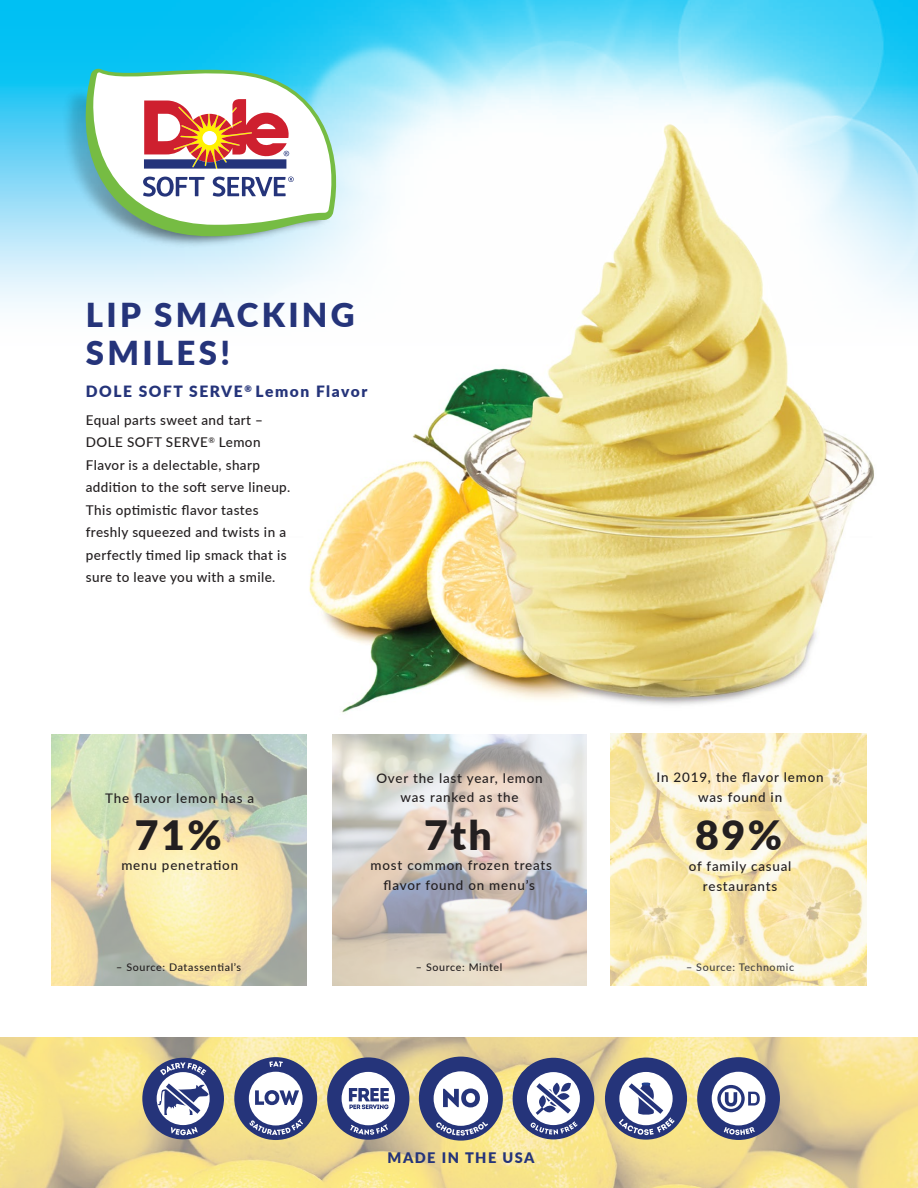
<style>
.page{position:relative;width:918px;height:1188px;background:#fff}
.page>*{position:absolute;margin:0;border:0;box-sizing:border-box;transform-origin:0 0}
.t1{font:900 40.5px "Lato";letter-spacing:.06em;color:#231f20}
.t2{font:900 33px/38px "Lato";letter-spacing:.1em;color:#25347a}
.t3{font:900 15.6px "Lato";letter-spacing:.1em;color:#25347a}
.t4{font:900 14.55px "Lato";letter-spacing:.1em;color:#25347a}
.t5{font:500 13.5px/22.5px "Lato";letter-spacing:.03em;color:#231f20}
.t6{font:500 13.2px/19.8px "Lato";letter-spacing:.06em;color:#231f20;text-align:center}
.t7{font:500 10.5px "Lato";letter-spacing:.06em;color:#231f20}
.t8{font:500 10.5px "Lato";letter-spacing:.06em;color:#414042}
</style>
<div class="page">
<svg style="left:0;top:1037px;width:918px;height:151px;background:#edd990"></svg>
<svg style="left:0;top:0;width:112px;height:309px;background:#69d6f7"></svg>
<img style="left:112px;top:0;width:806px;height:309px">
<img style="left:332px;top:735px;width:255px;height:251px">
<img style="left:52px;top:735px;width:255px;height:251px">
<img style="left:610px;top:734px;width:256px;height:252px">
<svg style="left:697px;top:1057px;width:83px;height:83px"></svg>
<svg style="left:327px;top:1057px;width:82px;height:83px"></svg>
<div style="left:605px;top:1058px;width:82px;height:82px;background:#25347a;border-radius:50%"></div>
<div style="left:619px;top:1072px;width:54px;height:53px;background:#fff;border-radius:50%"></div>
<svg style="left:619px;top:1081px;width:56px;height:54px"></svg>
<div style="left:513px;top:1058px;width:81px;height:81px;background:#25347a;border-radius:50%"></div>
<div style="left:527px;top:1072px;width:53px;height:53px;background:#fff;border-radius:50%"></div>
<svg style="left:531px;top:1080px;width:47px;height:55px"></svg>
<div style="left:142px;top:1058px;width:82px;height:81px;background:#25347a;border-radius:50%"></div>
<div style="left:157px;top:1072px;width:53px;height:53px;background:#fff;border-radius:50%"></div>
<svg style="left:171px;top:1127px;width:27px;height:8px"></svg>
<svg style="left:158px;top:1081px;width:51px;height:35px"></svg>
<svg style="left:160px;top:1062px;width:46px;height:13px"></svg>
<svg style="left:234px;top:1057px;width:83px;height:83px"></svg>
<svg style="left:419px;top:1057px;width:84px;height:84px"></svg>
<img style="left:295px;top:122px;width:581px;height:591px">
<img style="left:48px;top:57px;width:291px;height:208px">
<svg style="left:85px;top:65px;width:254px;height:171px"></svg>
<h2 class="t2" style="left:86px;top:295px;width:270px">LIP SMACKING<br>SMILES!</h2>
<p class="t3" style="left:86px;top:380px;width:283px">DOLE SOFT SERVE<sup>®</sup> Lemon Flavor</p>
<p class="t5" style="left:86px;top:408px;width:206px">Equal parts sweet and tart –<br>DOLE SOFT SERVE<sup>®</sup> Lemon<br>Flavor is a delectable, sharp addition to the soft serve lineup.<br>This optimistic flavor tastes freshly squeezed and twists in a perfectly timed lip smack that is sure to leave you with a smile.</p>
<p class="t6" style="left:105px;top:788px;width:150px">The flavor lemon has a</p>
<h1 class="t1" style="left:135px;top:805px;width:88px">71%</h1>
<p class="t6" style="left:121px;top:855px;width:118px">menu penetration</p>
<p class="t6" style="left:376px;top:767px;width:168px">Over the last year, lemon was ranked as the</p>
<h1 class="t1" style="left:424px;top:805px;width:69px">7th</h1>
<p class="t6" style="left:371px;top:855px;width:183px">most common frozen treats flavor found on menu’s</p>
<p class="t6" style="left:657px;top:767px;width:169px">In 2019, the flavor lemon was found in</p>
<h1 class="t1" style="left:695px;top:804px;width:88px">89%</h1>
<p class="t6" style="left:689px;top:856px;width:104px">of family casual restaurants</p>
<p class="t7" style="left:116px;top:959px;width:127px">– Source: Datassential’s</p>
<p class="t7" style="left:416px;top:959px;width:88px">– Source: Mintel</p>
<p class="t8" style="left:686px;top:959px;width:110px">– Source: Technomic</p>
<p class="t4" style="left:388px;top:1146px;width:148px">MADE IN THE USA</p>
</div>
